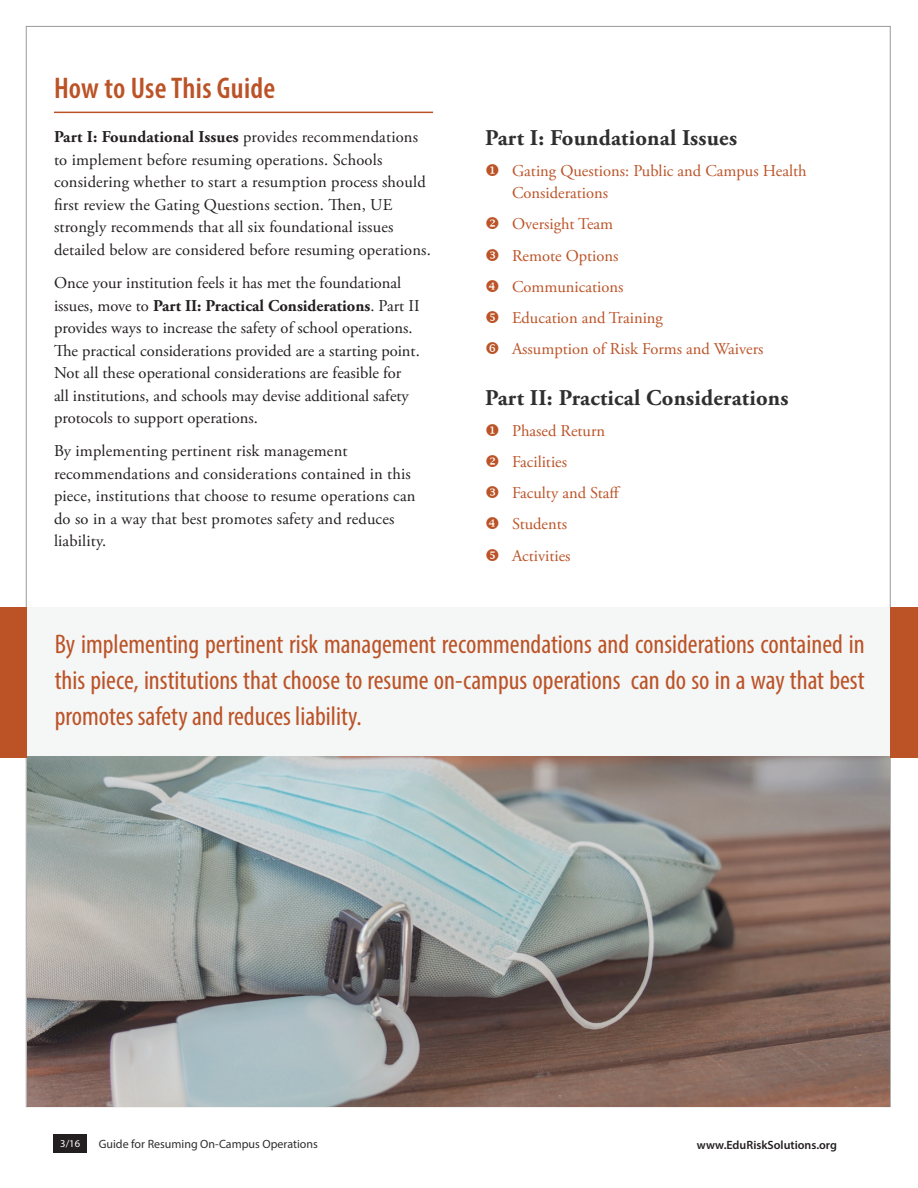
<style>
.page{position:relative;width:918px;height:1188px;background:#fff}
.page>*{position:absolute;margin:0;border:0;box-sizing:border-box;transform-origin:0 0}
.t1{font:600 condensed 30px "Myriad Pro";letter-spacing:.01em;color:#bb5327}
.t2{font:condensed 27px/36px "Myriad Pro";color:#bb5327;text-align:justify}
.t3{font:700 22.5px "Adobe Garamond Pro";letter-spacing:.01em;color:#2e2f2e}
.t4{font:16.5px/22.5px "Adobe Garamond Pro";letter-spacing:.01em;color:#231f20}
.t5{font:16.5px/31.2px "Adobe Garamond Pro";color:#bb5327}
.t6{font:12px "Myriad Pro";color:#2e2f2e}
.t7{font:600 12px "Myriad Pro";color:#231f20}
.t8{font:10.5px "Myriad Pro";color:#fff}
.s1{font-weight:700}
</style>
<div class="page">
<div style="left:54px;top:1134px;width:33px;height:19px;background:#231f20"></div>
<div style="left:0;top:607px;width:918px;height:151px;background:#bb5327"></div>
<div style="left:27px;top:607px;width:863px;height:149px;background:#f5f6f6"></div>
<hr style="left:54px;top:112px;width:379px;height:1px;background:#bb5327">
<img style="left:27px;top:756px;width:863px;height:350px">
<h1 class="t1" style="left:54px;top:70px;width:223px">How to Use This Guide</h1>
<p class="t4" style="left:54px;top:126px;width:378px"><span class="s1">Part I: Foundational Issues</span> provides recommendations to implement before resuming operations. Schools considering whether to start a resumption process should first review the Gating Questions section. Then, UE strongly recommends that all six foundational issues detailed below are considered before resuming operations.</p>
<p class="t4" style="left:54px;top:272px;width:367px">Once your institution feels it has met the foundational issues, move to <span class="s1">Part II: Practical Considerations</span>. Part II provides ways to increase the safety of school operations.<br>The practical considerations provided are a starting point.<br>Not all these operational considerations are feasible for all institutions, and schools may devise additional safety protocols to support operations.</p>
<p class="t4" style="left:54px;top:440px;width:363px">By implementing pertinent risk management recommendations and considerations contained in this piece, institutions that choose to resume operations can do so in a way that best promotes safety and reduces liability.</p>
<h3 class="t3" style="left:485px;top:124px;width:253px">Part I: Foundational Issues</h3>
<p class="t5" style="left:512px;top:160px;width:296px;line-height:22.5px">Gating Questions: Public and Campus Health<br>Considerations</p>
<p class="t5" style="left:512px;top:209px;width:253px">Oversight Team<br>Remote Options<br>Communications<br>Education and Training<br>Assumption of Risk Forms and Waivers</p>
<h3 class="t3" style="left:485px;top:385px;width:305px">Part II: Practical Considerations</h3>
<p class="t5" style="left:512px;top:416px;width:110px">Phased Return<br>Facilities<br>Faculty and Staff<br>Students<br>Activities</p>
<h2 class="t2" style="left:55px;top:626px;width:811px">By implementing pertinent risk management recommendations and considerations contained in this piece, institutions that choose to resume on-campus operations can do so in a way that best promotes safety and reduces liability.</h2>
<p class="t8" style="left:60px;top:1137px;width:21px">3/16</p>
<p class="t6" style="left:99px;top:1137px;width:221px">Guide for Resuming On-Campus Operations</p>
<p class="t7" style="left:697px;top:1137px;width:142px">www.EduRiskSolutions.org</p>
</div>
